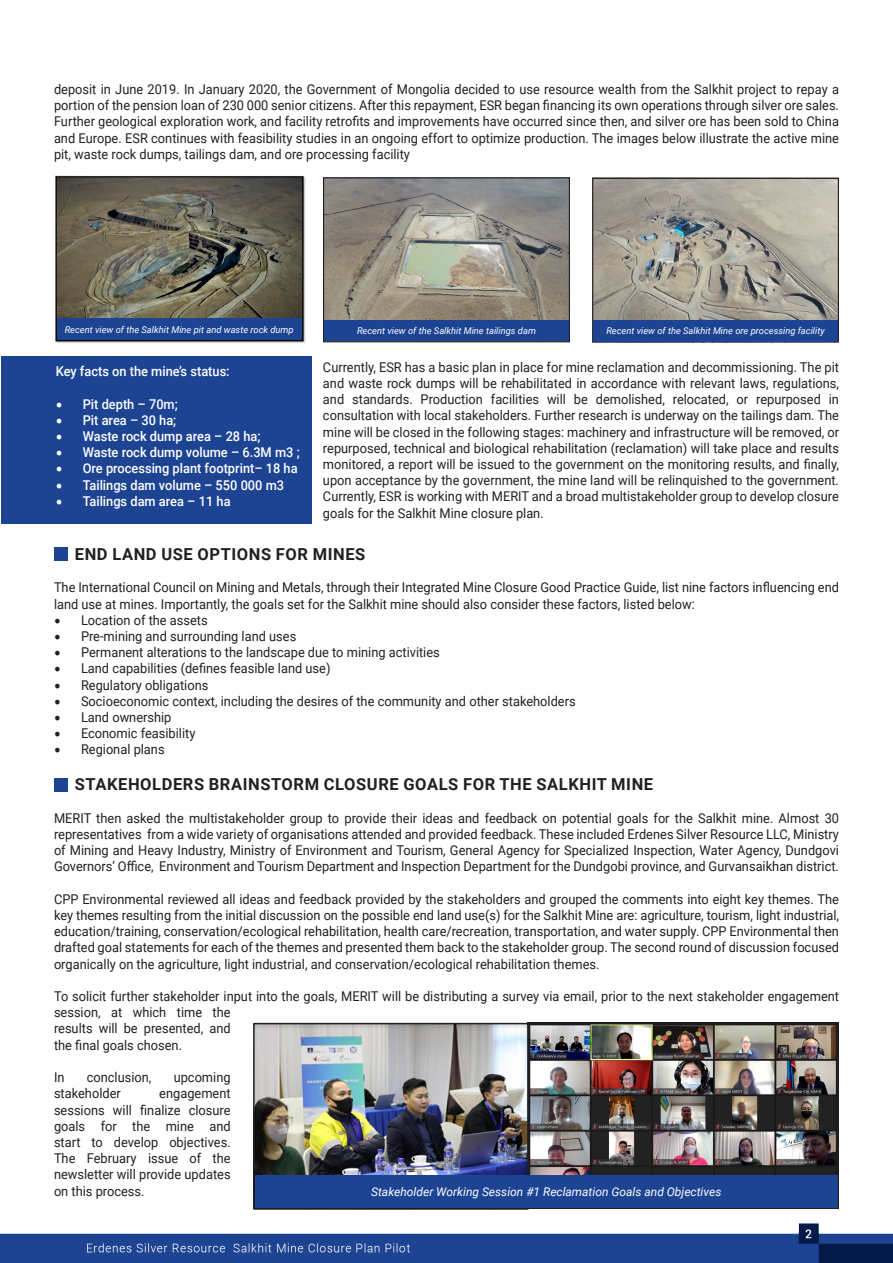
<style>
.page{position:relative;width:893px;height:1263px;background:#fff}
.page>*{position:absolute;margin:0;border:0;box-sizing:border-box;transform-origin:0 0}
.t1{font:700 16.5px "Roboto";letter-spacing:.035em;color:#231f20}
.t2{font:13.5px/16.2px "Roboto";color:#231f20;text-align:justify;scale:.95 1}
.t3{font:500 13.5px "Roboto";color:#fff;scale:.95 1}
.t4{font:italic 12px "Roboto";color:#fff}
.t5{font:italic 9.3px "Roboto";color:#fff}
.s1{font-family:"Minion Pro";font-size:18px}
</style>
<div class="page">
<div style="left:1px;top:357px;width:311px;height:167px;background:#1d4393"></div>
<img style="left:54px;top:175px;width:251px;height:168px">
<div style="left:57px;top:318px;width:245px;height:22px;background:#1d4393"></div>
<img style="left:325px;top:179px;width:243px;height:141px">
<div style="left:323px;top:177px;width:247px;height:165px;border:1px solid #231f20"></div>
<div style="left:324px;top:320px;width:245px;height:21px;background:#1d4393"></div>
<img style="left:594px;top:180px;width:243px;height:140px">
<div style="left:592px;top:178px;width:247px;height:164px;border:1px solid #231f20"></div>
<div style="left:593px;top:320px;width:245px;height:21px;background:#1d4393"></div>
<div style="left:54px;top:548px;width:13px;height:13px;background:#1d4393"></div>
<img style="left:0;top:1223px;width:893px;height:40px">
<div style="left:54px;top:778px;width:13px;height:13px;background:#1d4393"></div>
<img style="left:531px;top:1026px;width:305px;height:149px">
<div style="left:528px;top:1023px;width:311px;height:186px;border:2px solid #231f20"></div>
<img style="left:256px;top:1026px;width:270px;height:149px">
<div style="left:253px;top:1023px;width:276px;height:187px;border:2px solid #231f20"></div>
<div style="left:255px;top:1175px;width:583px;height:33px;background:#1d4393"></div>
<p class="t2" style="left:54px;top:81px;width:828px">deposit in June 2019. In January 2020, the Government of Mongolia decided to use resource wealth from the Salkhit project to repay a portion of the pension loan of 230 000 senior citizens. After this repayment, ESR began financing its own operations through silver ore sales.<br>Further geological exploration work, and facility retrofits and improvements have occurred since then, and silver ore has been sold to China and Europe. ESR continues with feasibility studies in an ongoing effort to optimize production. The images below illustrate the active mine pit, waste rock dumps, tailings dam, and ore processing facility</p>
<p class="t5" style="left:65px;top:323px;width:230px">Recent view of the Salkhit Mine pit and waste rock dump</p>
<p class="t5" style="left:357px;top:324px;width:180px">Recent view of the Salkhit Mine tailings dam</p>
<p class="t5" style="left:606px;top:324px;width:220px">Recent view of the Salkhit Mine ore processing facility</p>
<p class="t3" style="left:56px;top:362px;width:185px">Key facts on the mine’s status:</p>
<p class="t3" style="left:56px;top:394px;width:130px"><span class="s1">•</span> Pit depth – 70m;</p>
<p class="t3" style="left:56px;top:411px;width:128px"><span class="s1">•</span> Pit area – 30 ha;</p>
<p class="t3" style="left:56px;top:427px;width:217px"><span class="s1">•</span> Waste rock dump area – 28 ha;</p>
<p class="t3" style="left:56px;top:443px;width:258px"><span class="s1">•</span> Waste rock dump volume – 6.3M m3 ;</p>
<p class="t3" style="left:56px;top:459px;width:256px"><span class="s1">•</span> Ore processing plant footprint– 18 ha</p>
<p class="t3" style="left:56px;top:475px;width:242px"><span class="s1">•</span> Tailings dam volume – 550 000 m3</p>
<p class="t3" style="left:56px;top:492px;width:186px"><span class="s1">•</span> Tailings dam area – 11 ha</p>
<p class="t1" style="left:75px;top:543px;width:292px">END LAND USE OPTIONS FOR MINES</p>
<p class="t2" style="left:54px;top:579px;width:828px">The International Council on Mining and Metals, through their Integrated Mine Closure Good Practice Guide, list nine factors influencing end land use at mines. Importantly, the goals set for the Salkhit mine should also consider these factors, listed below:</p>
<p class="t2" style="left:54px;top:611px;width:163px"><span class="s1">•</span> Location of the assets</p>
<p class="t2" style="left:54px;top:628px;width:257px"><span class="s1">•</span> Pre-mining and surrounding land uses</p>
<p class="t2" style="left:54px;top:644px;width:408px"><span class="s1">•</span> Permanent alterations to the landscape due to mining activities</p>
<p class="t2" style="left:54px;top:660px;width:292px"><span class="s1">•</span> Land capabilities (defines feasible land use)</p>
<p class="t2" style="left:54px;top:676px;width:164px"><span class="s1">•</span> Regulatory obligations</p>
<p class="t2" style="left:54px;top:692px;width:551px"><span class="s1">•</span> Socioeconomic context, including the desires of the community and other stakeholders</p>
<p class="t2" style="left:54px;top:709px;width:125px"><span class="s1">•</span> Land ownership</p>
<p class="t2" style="left:54px;top:725px;width:150px"><span class="s1">•</span> Economic feasibility</p>
<p class="t2" style="left:54px;top:741px;width:118px"><span class="s1">•</span> Regional plans</p>
<p class="t1" style="left:75px;top:773px;width:580px">STAKEHOLDERS BRAINSTORM CLOSURE GOALS FOR THE SALKHIT MINE</p>
<p class="t2" style="left:54px;top:809px;width:828px">MERIT then asked the multistakeholder group to provide their ideas and feedback on potential goals for the Salkhit mine. Almost 30 representatives from a wide variety of organisations attended and provided feedback. These included Erdenes Silver Resource LLC, Ministry of Mining and Heavy Industry, Ministry of Environment and Tourism, General Agency for Specialized Inspection, Water Agency, Dundgovi Governors’ Office, Environment and Tourism Department and Inspection Department for the Dundgobi province, and Gurvansaikhan district.</p>
<p class="t2" style="left:54px;top:890px;width:828px">CPP Environmental reviewed all ideas and feedback provided by the stakeholders and grouped the comments into eight key themes. The key themes resulting from the initial discussion on the possible end land use(s) for the Salkhit Mine are: agriculture, tourism, light industrial, education/training, conservation/ecological rehabilitation, health care/recreation, transportation, and water supply. CPP Environmental then drafted goal statements for each of the themes and presented them back to the stakeholder group. The second round of discussion focused organically on the agriculture, light industrial, and conservation/ecological rehabilitation themes.</p>
<p class="t2" style="left:54px;top:988px;width:828px;text-align:left">To solicit further stakeholder input into the goals, MERIT will be distributing a survey via email, prior to the next stakeholder engagement session, at which time the<br>results will be presented, and<br>the final goals chosen.</p>
<p class="t2" style="left:54px;top:1069px;width:13px">In</p>
<p class="t2" style="left:87px;top:1069px;width:70px">conclusion,</p>
<p class="t2" style="left:174px;top:1069px;width:61px">upcoming</p>
<p class="t2" style="left:54px;top:1085px;width:72px">stakeholder</p>
<p class="t2" style="left:323px;top:358px;width:545px">Currently, ESR has a basic plan in place for mine reclamation and decommissioning. The pit and waste rock dumps will be rehabilitated in accordance with relevant laws, regulations, and standards. Production facilities will be demolished, relocated, or repurposed in consultation with local stakeholders. Further research is underway on the tailings dam. The mine will be closed in the following stages: machinery and infrastructure will be removed, or repurposed, technical and biological rehabilitation (reclamation) will take place and results monitored, a report will be issued to the government on the monitoring results, and finally, upon acceptance by the government, the mine land will be relinquished to the government.<br>Currently, ESR is working with MERIT and a broad multistakeholder group to develop closure goals for the Salkhit Mine closure plan.</p>
<p class="t2" style="left:54px;top:1085px;width:187px;text-indent:105px">engagement sessions will finalize closure goals for the mine and start to develop objectives.<br>The February issue of the newsletter will provide updates on this process.</p>
<p class="t4" style="left:371px;top:1183px;width:352px">Stakeholder Working Session #1 Reclamation Goals and Objectives</p>
</div>
